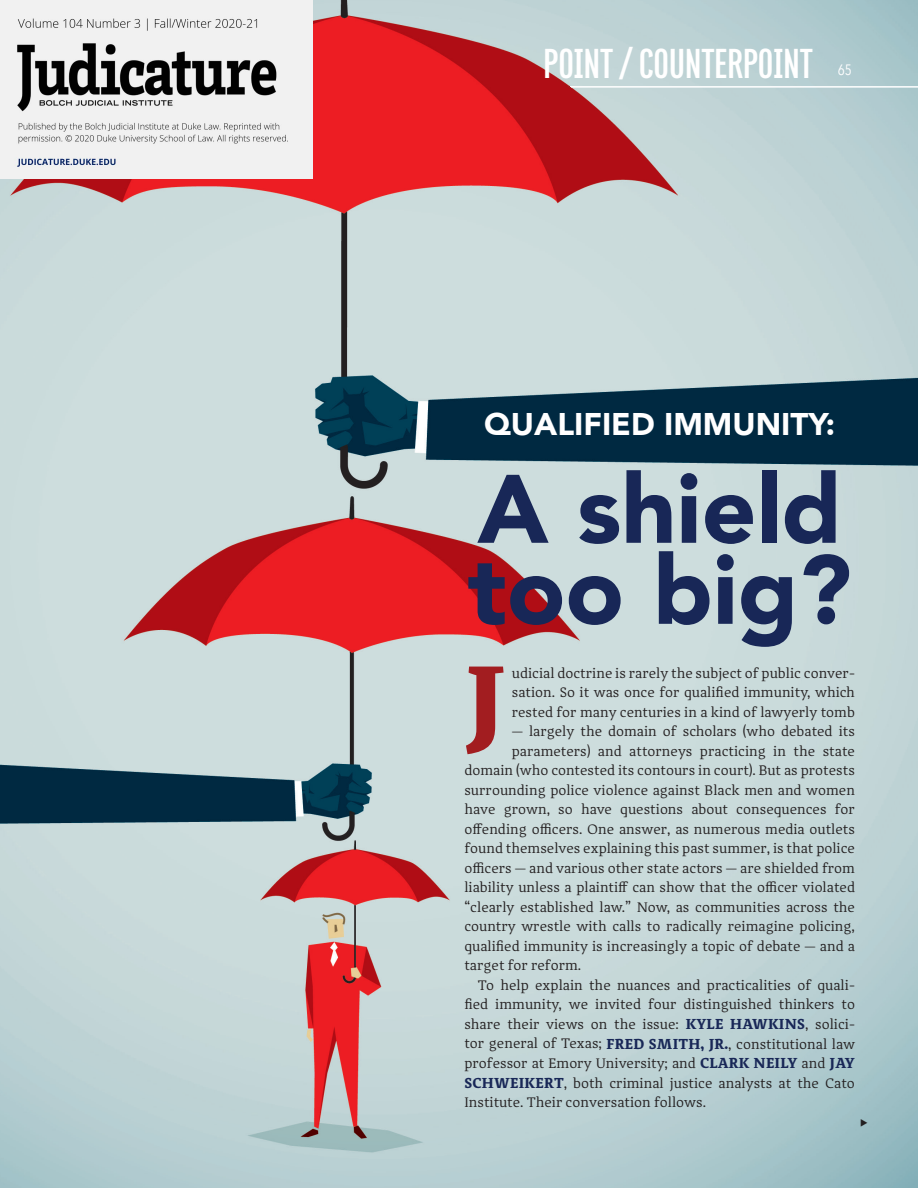
<style>
.page{position:relative;width:918px;height:1188px;background:#fff}
.page>*{position:absolute;margin:0;border:0;box-sizing:border-box;transform-origin:0 0}
.Feature_Text_P1{font:900 104.4px "Adagio Serif";color:#a21d20}
.t1{font:900 96px "Avenir";color:#182757}
.t2{font:700 45.6px "Titular";color:#fff}
.t3{font:900 31.35px "Avenir";color:#fff}
.t4{font:15px "Avenir Next Condensed";color:#fff}
.Feature_Text_P1-2{font:14.25px/19.5px "Adagio Serif";color:#231f20;text-align:justify}
.Feature_Text_P2{font:14.25px/19.5px "Adagio Serif";color:#231f20;text-align:justify}
.s1{font-weight:700;font-size:15px;color:#182757}
</style>
<div class="page">
<img style="left:0;top:0;width:918px;height:1188px">
<hr style="left:569px;top:86px;width:349px;height:2px;background:#fff">
<hr style="left:0;top:86px;width:112px;height:2px;background:#fff">
<img style="left:1px;top:1px;width:311px;height:178px">
<svg style="left:861px;top:1119px;width:6px;height:7px"></svg>
<p class="t2" style="left:543px;top:40px;width:271px">POINT / COUNTERPOINT</p>
<p class="t4" style="left:838px;top:57px;width:16px">65</p>
<p class="t3" style="left:484px;top:397px;width:352px">QUALIFIED IMMUNITY:</p>
<p class="t1" style="left:477px;top:427px;width:366px">A shield</p>
<p class="t1" style="left:468px;top:508px;width:385px">too big?</p>
<p class="Feature_Text_P1" style="left:464px;top:631px;width:43px">J</p>
<p class="Feature_Text_P1-2" style="left:512px;top:664px;width:345px">udicial doctrine is rarely the subject of public conver&shy;sation. So it was once for qualified immunity, which rested for many centuries in a kind of lawyerly tomb</p>
<p class="Feature_Text_P1-2" style="left:512px;top:722px;width:345px">— largely the domain of scholars (who debated its</p>
<p class="Feature_Text_P1-2" style="left:512px;top:742px;width:345px">parameters) and attorneys practicing in the state</p>
<p class="Feature_Text_P1-2" style="left:464px;top:761px;width:392px">domain (who contested its contours in court). But as protests</p>
<p class="Feature_Text_P1-2" style="left:464px;top:781px;width:392px">surrounding police violence against Black men and women</p>
<p class="Feature_Text_P1-2" style="left:464px;top:800px;width:392px">have grown, so have questions about consequences for</p>
<p class="Feature_Text_P1-2" style="left:464px;top:820px;width:392px">offending officers. One answer, as numerous media outlets</p>
<p class="Feature_Text_P1-2" style="left:464px;top:839px;width:392px">found themselves explaining this past summer, is that police</p>
<p class="Feature_Text_P1-2" style="left:464px;top:859px;width:392px">officers — and various other state actors — are shielded from</p>
<p class="Feature_Text_P1-2" style="left:464px;top:878px;width:392px">liability unless a plaintiff can show that the officer violated</p>
<p class="Feature_Text_P1-2" style="left:464px;top:898px;width:392px">“clearly established law.” Now, as communities across the</p>
<p class="Feature_Text_P1-2" style="left:464px;top:917px;width:392px">country wrestle with calls to radically reimagine policing,</p>
<p class="Feature_Text_P1-2" style="left:464px;top:937px;width:392px">qualified immunity is increasingly a topic of debate — and a</p>
<p class="Feature_Text_P1-2" style="left:464px;top:956px;width:118px">target for reform.</p>
<p class="Feature_Text_P2" style="left:464px;top:976px;width:392px;text-indent:14px">To help explain the nuances and practicalities of quali&shy;fied immunity, we invited four distinguished thinkers to share their views on the issue: <span class="s1">KYLE HAWKINS</span>, solici&shy;tor general of Texas; <span class="s1">FRED SMITH, JR.</span>, constitutional law professor at Emory University; and <span class="s1">CLARK NEILY</span> and <span class="s1">JAY SCHWEIKERT</span>, both criminal justice analysts at the Cato Institute. Their conversation follows.</p>
</div>
